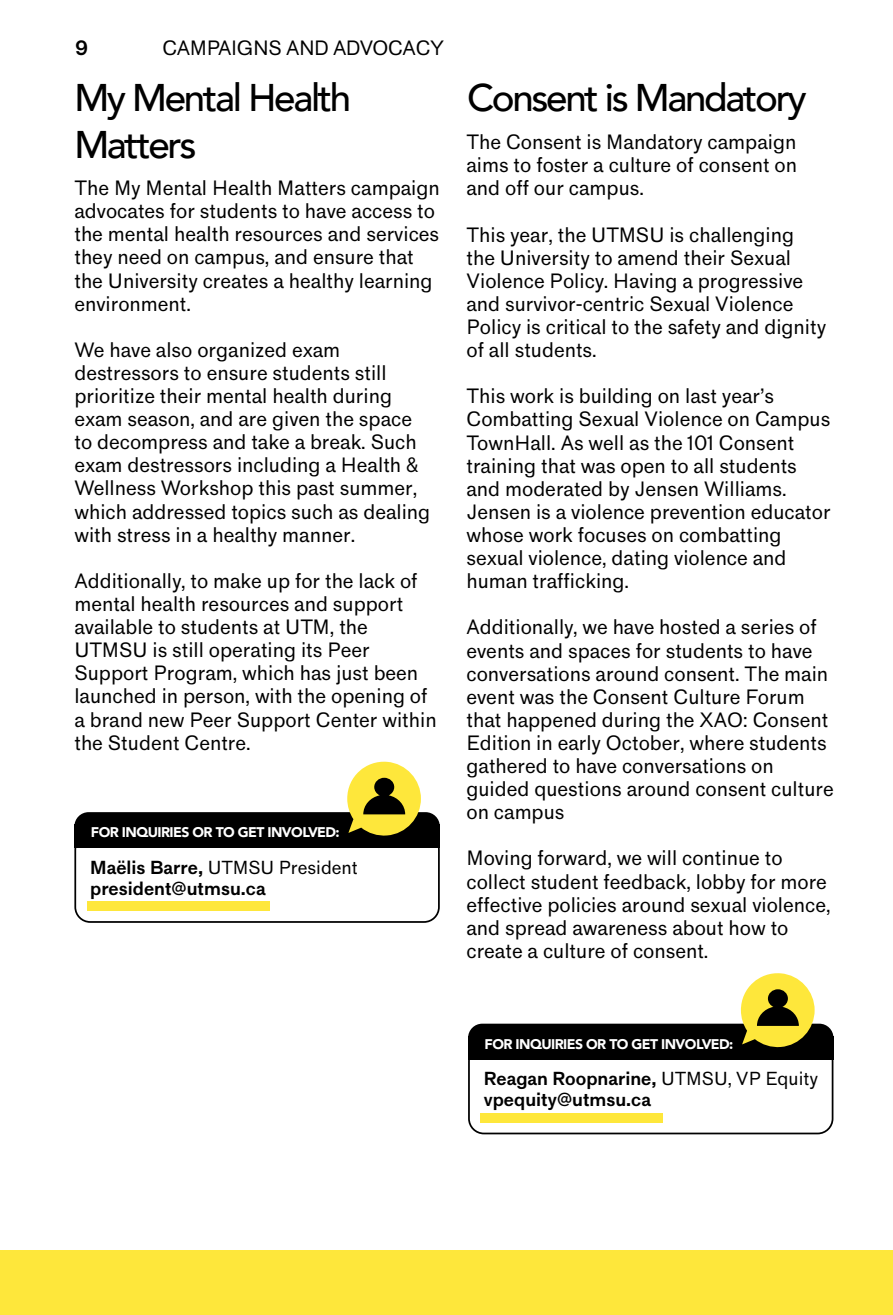
<style>
.page{position:relative;width:893px;height:1315px;background:#fff}
.page>*{position:absolute;margin:0;border:0;box-sizing:border-box;transform-origin:0 0}
.t1{font:500 38.5px/46.2px "Avenir";letter-spacing:-.06em;color:#000}
.t2{font:19.25px/23.1px "Standard";color:#000}
.t3{font:19.25px "Standard";letter-spacing:-.02em;color:#000}
.t4{font:700 19.25px "Standard";color:#000}
.t5{font:700 17.5px/21px "Standard";color:#000}
.t6{font:900 14px "Avenir";letter-spacing:-.04em;color:#fff}
.s1{font-weight:400}
</style>
<div class="page">
<div style="left:74px;top:812px;width:366px;height:28px;background:#000;border-radius:14px"></div>
<div style="left:74px;top:824px;width:366px;height:24px;background:#000"></div>
<div style="left:74px;top:834px;width:366px;height:89px;border:2px solid #000;border-radius:15px"></div>
<svg style="left:347px;top:761px;width:74px;height:75px"></svg>
<div style="left:87px;top:901px;width:182px;height:10px;background:#fee73b"></div>
<div style="left:468px;top:1023px;width:365px;height:29px;background:#000;border-radius:14px"></div>
<div style="left:468px;top:1036px;width:365px;height:23px;background:#000"></div>
<div style="left:468px;top:1045px;width:365px;height:89px;border:2px solid #000;border-radius:15px"></div>
<svg style="left:741px;top:973px;width:74px;height:74px"></svg>
<div style="left:480px;top:1113px;width:183px;height:9px;background:#fee73b"></div>
<div style="left:0;top:1250px;width:893px;height:65px;background:#fee73b"></div>
<p class="t4" style="left:75px;top:36px;width:15px">9</p>
<h1 class="t1" style="left:74px;top:73px;width:278px">My Mental Health<br>Matters</h1>
<h1 class="t1" style="left:467px;top:73px;width:341px">Consent is Mandatory</h1>
<p class="t2" style="left:74px;top:177px;width:367px">The My Mental Health Matters campaign advocates for students to have access to the mental health resources and services they need on campus, and ensure that the University creates a healthy learning environment.</p>
<p class="t2" style="left:74px;top:338px;width:357px">We have also organized exam destressors to ensure students still prioritize their mental health during exam season, and are given the space to decompress and take a break. Such exam destressors including a Health &amp; Wellness Workshop this past summer, which addressed topics such as dealing with stress in a healthy manner.</p>
<p class="t2" style="left:74px;top:569px;width:364px">Additionally, to make up for the lack of mental health resources and support available to students at UTM, the UTMSU is still operating its Peer Support Program, which has just been launched in person, with the opening of a brand new Peer Support Center within the Student Centre.</p>
<p class="t3" style="left:162px;top:36px;width:283px">CAMPAIGNS AND ADVOCACY</p>
<p class="t2" style="left:466px;top:131px;width:332px;text-align:justify">The Consent is Mandatory campaign aims to foster a culture of consent on and off our campus.</p>
<p class="t2" style="left:466px;top:223px;width:361px">This year, the UTMSU is challenging the University to amend their Sexual Violence Policy. Having a progressive and survivor-centric Sexual Violence Policy is critical to the safety and dignity of all students.</p>
<p class="t2" style="left:466px;top:385px;width:366px">This work is building on last year’s Combatting Sexual Violence on Campus TownHall. As well as the 101 Consent training that was open to all students and moderated by Jensen Williams.<br>Jensen is a violence prevention educator whose work focuses on combatting sexual violence, dating violence and human trafficking.</p>
<p class="t2" style="left:466px;top:616px;width:369px">Additionally, we have hosted a series of events and spaces for students to have conversations around consent. The main event was the Consent Culture Forum that happened during the XAO: Consent Edition in early October, where students gathered to have conversations on guided questions around consent culture on campus</p>
<p class="t2" style="left:466px;top:847px;width:366px">Moving forward, we will continue to collect student feedback, lobby for more effective policies around sexual violence, and spread awareness about how to create a culture of consent.</p>
<p class="t6" style="left:91px;top:820px;width:250px">FOR INQUIRIES OR TO GET INVOLVED:</p>
<p class="t5" style="left:90px;top:857px;width:269px">Maëlis Barre, <span class="s1">UTMSU President </span>president@utmsu.ca</p>
<p class="t6" style="left:485px;top:1032px;width:250px">FOR INQUIRIES OR TO GET INVOLVED:</p>
<p class="t5" style="left:484px;top:1068px;width:336px">Reagan Roopnarine, <span class="s1">UTMSU, VP Equity </span>vpequity@utmsu.ca</p>
</div>
